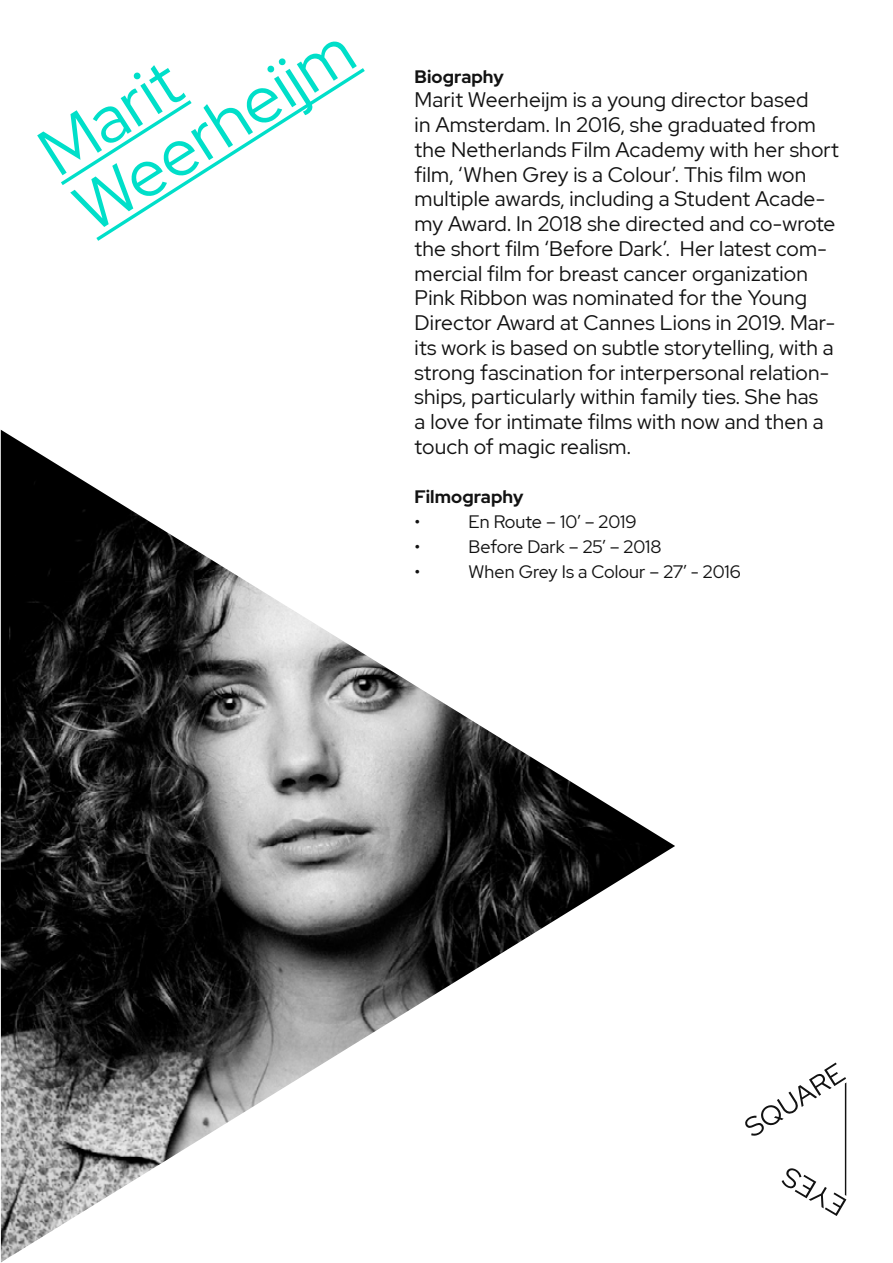
<style>
.page{position:relative;width:893px;height:1263px;background:#fff}
.page>*{position:absolute;margin:0;border:0;box-sizing:border-box;transform-origin:0 0}
.t1{font:67.5px/66.6px "Red Hat Display";color:#00dfc9}
.t2{font:21px/24.8px "Red Hat Display";letter-spacing:.01em;color:#121212}
.t3{font:18px "Red Hat Display";letter-spacing:.005em;color:#121212}
.t4{font:700 18px "Red Hat Display";letter-spacing:.005em;color:#121212}
</style>
<div class="page">
<img style="left:1px;top:430px;width:674px;height:832px">
<svg style="left:61px;top:162px;width:32px;height:23px"></svg>
<svg style="left:93px;top:68px;width:272px;height:173px"></svg>
<svg style="left:745px;top:1062px;width:101px;height:154px"></svg>
<h1 class="t1" style="left:26px;top:130px;width:318px;rotate:-33deg">Marit<br>Weerheijm</h1>
<p class="t4" style="left:415px;top:64px;width:91px">Biography</p>
<p class="t2" style="left:415px;top:87px;width:426px">Marit Weerheijm is a young director based<br>in Amsterdam. In 2016, she graduated from the Netherlands Film Academy with her short film, ‘When Grey is a Colour’. This film won multiple awards, including a Student Acade&shy;my Award. In 2018 she directed and co-wrote the short film ‘Before Dark’. Her latest com&shy;mercial film for breast cancer organization Pink Ribbon was nominated for the Young Director Award at Cannes Lions in 2019. Mar&shy;its work is based on subtle storytelling, with a strong fascination for interpersonal relation&shy;ships, particularly within family ties. She has<br>a love for intimate films with now and then a touch of magic realism.</p>
<p class="t4" style="left:415px;top:485px;width:110px">Filmography</p>
<p class="t3" style="left:415px;top:510px;width:7px">•</p>
<p class="t3" style="left:469px;top:510px;width:170px">En Route – 10’ – 2019</p>
<p class="t3" style="left:415px;top:535px;width:7px">•</p>
<p class="t3" style="left:469px;top:535px;width:195px">Before Dark – 25’ – 2018</p>
<p class="t3" style="left:415px;top:559px;width:7px">•</p>
<p class="t3" style="left:469px;top:559px;width:274px">When Grey Is a Colour – 27’ - 2016</p>
</div>
